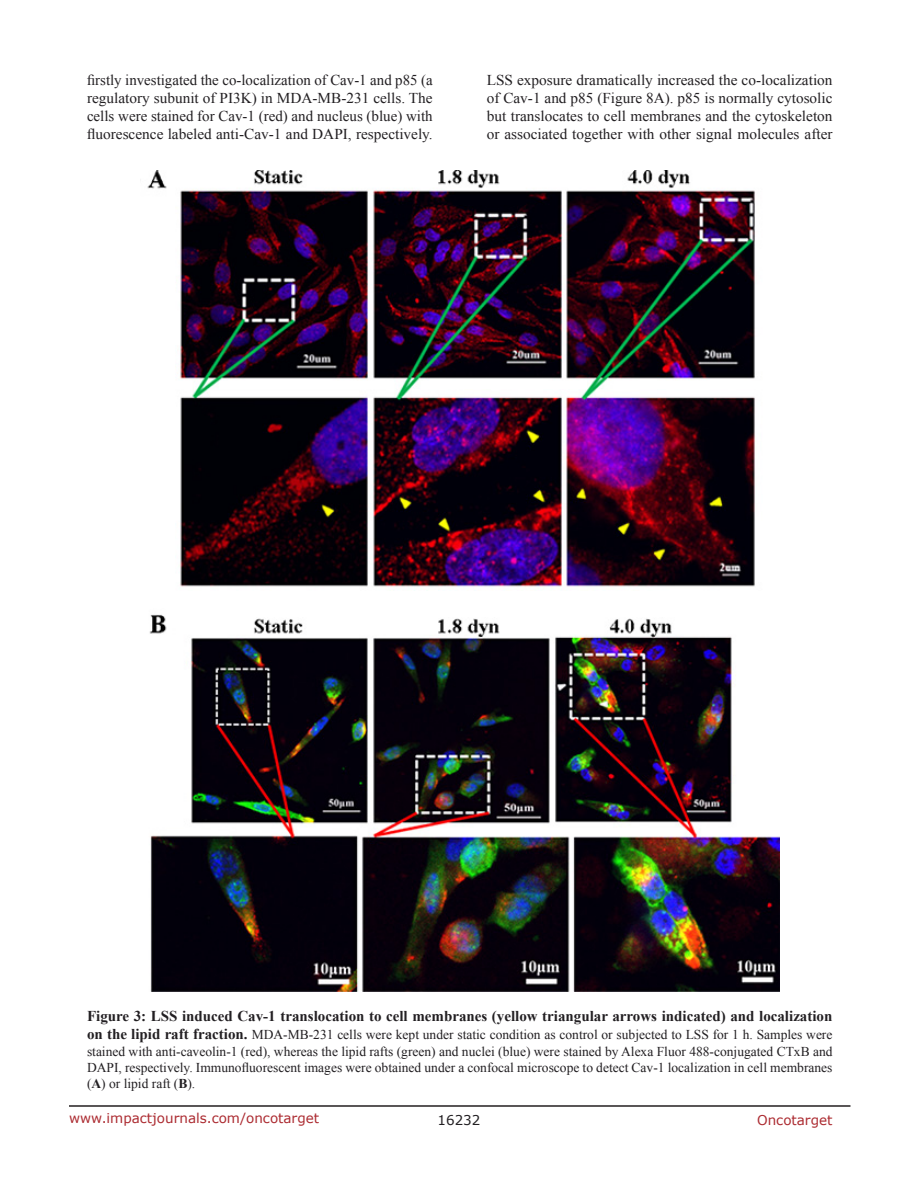
<style>
.page{position:relative;width:918px;height:1188px;background:#fff}
.page>*{position:absolute;margin:0;border:0;box-sizing:border-box;transform-origin:0 0}
.BodyText{font:15px/18px "Times New Roman";color:#221f22;text-align:justify}
.FigureText{font:700 15px "Times New Roman";color:#221f22}
.FigureText-2{font:13.5px/16.2px "Times New Roman";color:#221f22;text-align:justify}
.t1{font:13.5px "Verdana";color:#ac2b31}
.t2{font:13.5px "Verdana";color:#221f22}
.s1{font-weight:700;font-size:15px}
.s2{font-weight:700}
</style>
<div class="page">
<hr style="left:69px;top:1105px;width:781px;height:2px;background:#231f20">
<img style="left:147px;top:171px;width:632px;height:821px">
<p class="BodyText" style="left:87px;top:71px;width:347px">firstly investigated the co-localization of Cav-1 and p85 (a regulatory subunit of PI3K) in MDA-MB-231 cells. The cells were stained for Cav-1 (red) and nucleus (blue) with fluorescence labeled anti-Cav-1 and DAPI, respectively.</p>
<p class="BodyText" style="left:487px;top:71px;width:347px">LSS exposure dramatically increased the co-localization of Cav-1 and p85 (Figure 8A). p85 is normally cytosolic but translocates to cell membranes and the cytoskeleton or associated together with other signal molecules after</p>
<p class="FigureText" style="left:87px;top:1006px;width:747px">Figure 3: LSS induced Cav-1 translocation to cell membranes (yellow triangular arrows indicated) and localization</p>
<p class="FigureText-2" style="left:87px;top:1027px;width:747px"><span class="s1">on the lipid raft fraction.</span> MDA-MB-231 cells were kept under static condition as control or subjected to LSS for 1 h. Samples were stained with anti-caveolin-1 (red), whereas the lipid rafts (green) and nuclei (blue) were stained by Alexa Fluor 488-conjugated CTxB and DAPI, respectively. Immunofluorescent images were obtained under a confocal microscope to detect Cav-1 localization in cell membranes (<span class="s2">A</span>) or lipid raft (<span class="s2">B</span>).</p>
<p class="t1" style="left:69px;top:1109px;width:252px">www.impactjournals.com/oncotarget</p>
<p class="t2" style="left:438px;top:1111px;width:44px">16232</p>
<p class="t1" style="left:757px;top:1111px;width:77px">Oncotarget</p>
</div>
